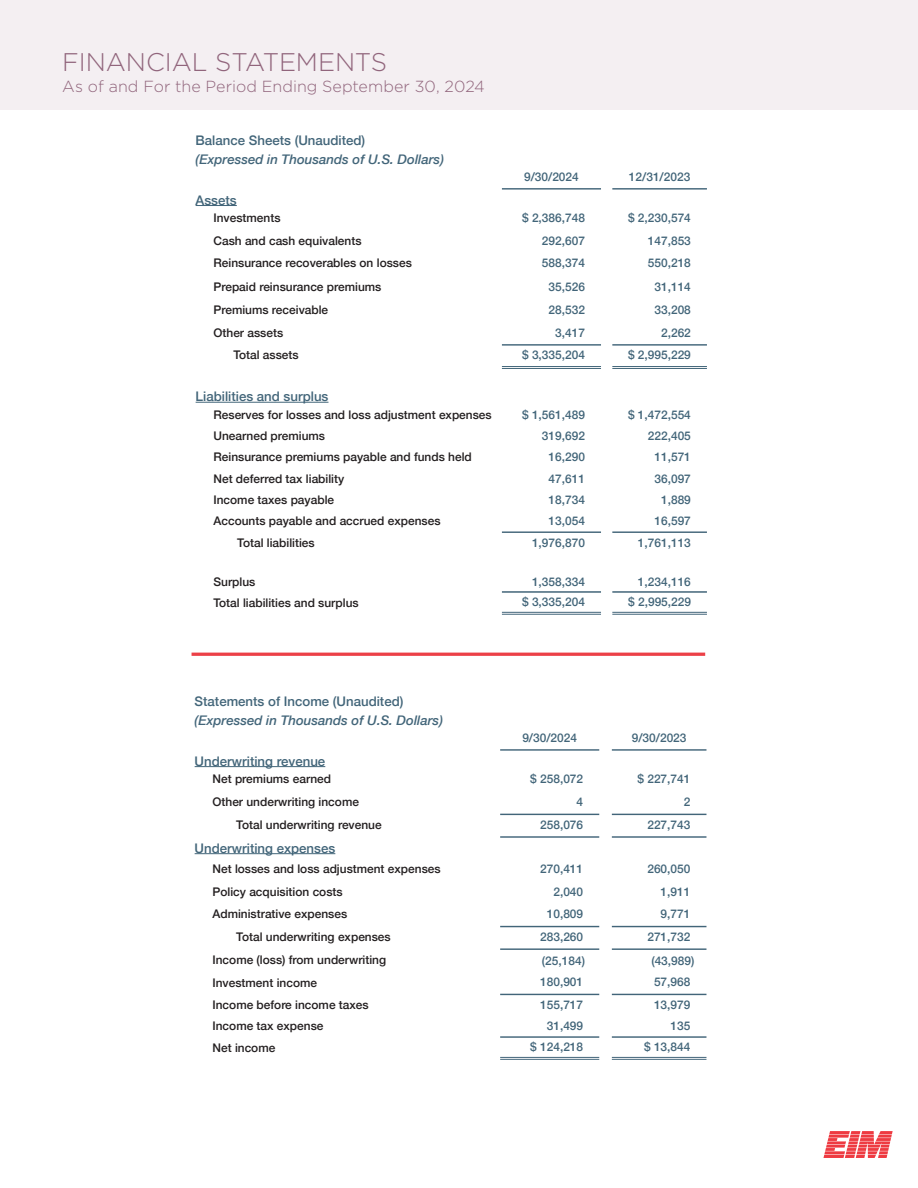
<style>
.page{position:relative;width:918px;height:1188px;background:#fff}
.page>*{position:absolute;margin:0;border:0;box-sizing:border-box;transform-origin:0 0}
.t1{font:300 25.5px "Gotham";letter-spacing:-.01em;color:#91657c}
.t2{font:300 16.05px "Gotham";letter-spacing:.005em;color:#91657c}
.t3{font:500 13.2px "Helvetica Neue";color:#426579}
.t4{font:italic 500 13.2px "Helvetica Neue";color:#426579}
.t5{font:500 11.85px "Helvetica Neue";color:#231f20}
.t6{font:500 11.85px "Helvetica Neue";color:#426579}
</style>
<div class="page">
<div style="left:0;top:0;width:918px;height:110px;background:#f4eff2"></div>
<hr style="left:192px;top:653px;width:513px;height:3px;background:#ec4047">
<svg style="left:823px;top:1131px;width:70px;height:27px"></svg>
<hr style="left:502px;top:366px;width:99px;height:1px;background:#426579">
<hr style="left:502px;top:368px;width:99px;height:1px;background:#426579">
<hr style="left:612px;top:366px;width:95px;height:1px;background:#426579">
<hr style="left:612px;top:368px;width:95px;height:1px;background:#426579">
<hr style="left:502px;top:188px;width:99px;height:2px;background:#426579">
<hr style="left:612px;top:188px;width:95px;height:2px;background:#426579">
<hr style="left:502px;top:344px;width:99px;height:2px;background:#426579">
<hr style="left:612px;top:344px;width:95px;height:2px;background:#426579">
<hr style="left:502px;top:612px;width:99px;height:1px;background:#426579">
<hr style="left:502px;top:614px;width:99px;height:1px;background:#426579">
<hr style="left:612px;top:612px;width:95px;height:1px;background:#426579">
<hr style="left:612px;top:614px;width:95px;height:1px;background:#426579">
<hr style="left:502px;top:531px;width:99px;height:2px;background:#426579">
<hr style="left:612px;top:531px;width:95px;height:2px;background:#426579">
<hr style="left:502px;top:591px;width:99px;height:2px;background:#426579">
<hr style="left:612px;top:591px;width:95px;height:2px;background:#426579">
<hr style="left:196px;top:205px;width:41px;height:1px;background:#426579">
<hr style="left:196px;top:402px;width:132px;height:1px;background:#426579">
<hr style="left:500px;top:749px;width:99px;height:2px;background:#426579">
<hr style="left:612px;top:749px;width:94px;height:2px;background:#426579">
<hr style="left:500px;top:814px;width:99px;height:1px;background:#426579">
<hr style="left:612px;top:814px;width:94px;height:1px;background:#426579">
<hr style="left:500px;top:926px;width:99px;height:1px;background:#426579">
<hr style="left:612px;top:926px;width:94px;height:1px;background:#426579">
<hr style="left:500px;top:948px;width:99px;height:2px;background:#426579">
<hr style="left:612px;top:948px;width:94px;height:2px;background:#426579">
<hr style="left:500px;top:994px;width:99px;height:1px;background:#426579">
<hr style="left:612px;top:994px;width:94px;height:1px;background:#426579">
<hr style="left:500px;top:1036px;width:99px;height:2px;background:#426579">
<hr style="left:612px;top:1036px;width:94px;height:2px;background:#426579">
<hr style="left:500px;top:1057px;width:99px;height:1px;background:#426579">
<hr style="left:500px;top:1059px;width:99px;height:1px;background:#426579">
<hr style="left:612px;top:1057px;width:94px;height:1px;background:#426579">
<hr style="left:612px;top:1059px;width:94px;height:1px;background:#426579">
<hr style="left:500px;top:836px;width:99px;height:2px;background:#426579">
<hr style="left:612px;top:836px;width:94px;height:2px;background:#426579">
<hr style="left:195px;top:766px;width:130px;height:1px;background:#426579">
<hr style="left:195px;top:853px;width:140px;height:1px;background:#426579">
<p class="t1" style="left:62px;top:46px;width:326px">FINANCIAL STATEMENTS</p>
<p class="t2" style="left:62px;top:76px;width:424px">As of and For the Period Ending September 30, 2024</p>
<p class="t3" style="left:196px;top:130px;width:171px">Balance Sheets (Unaudited)</p>
<p class="t4" style="left:196px;top:148px;width:250px">(Expressed in Thousands of U.S. Dollars)</p>
<p class="t6" style="left:524px;top:168px;width:56px">9/30/2024</p>
<p class="t6" style="left:629px;top:168px;width:63px">12/31/2023</p>
<p class="t3" style="left:196px;top:189px;width:43px">Assets</p>
<p class="t5" style="left:213px;top:208px;width:69px">Investments</p>
<p class="t6" style="left:522px;top:208px;width:64px">$ 2,386,748</p>
<p class="t6" style="left:628px;top:208px;width:64px">$ 2,230,574</p>
<p class="t5" style="left:213px;top:231px;width:150px">Cash and cash equivalents</p>
<p class="t6" style="left:542px;top:231px;width:45px">292,607</p>
<p class="t6" style="left:648px;top:231px;width:45px">147,853</p>
<p class="t5" style="left:213px;top:254px;width:200px">Reinsurance recoverables on losses</p>
<p class="t6" style="left:542px;top:254px;width:45px">588,374</p>
<p class="t6" style="left:648px;top:254px;width:45px">550,218</p>
<p class="t5" style="left:213px;top:278px;width:169px">Prepaid reinsurance premiums</p>
<p class="t6" style="left:549px;top:278px;width:38px">35,526</p>
<p class="t6" style="left:654px;top:278px;width:38px">31,114</p>
<p class="t5" style="left:213px;top:300px;width:116px">Premiums receivable</p>
<p class="t6" style="left:549px;top:300px;width:38px">28,532</p>
<p class="t6" style="left:654px;top:300px;width:38px">33,208</p>
<p class="t5" style="left:213px;top:323px;width:71px">Other assets</p>
<p class="t6" style="left:555px;top:323px;width:31px">3,417</p>
<p class="t6" style="left:661px;top:323px;width:31px">2,262</p>
<p class="t5" style="left:233px;top:346px;width:67px">Total assets</p>
<p class="t6" style="left:522px;top:346px;width:64px">$ 3,335,204</p>
<p class="t6" style="left:628px;top:346px;width:64px">$ 2,995,229</p>
<p class="t3" style="left:196px;top:386px;width:134px">Liabilities and surplus</p>
<p class="t5" style="left:213px;top:405px;width:280px">Reserves for losses and loss adjustment expenses</p>
<p class="t6" style="left:522px;top:405px;width:64px">$ 1,561,489</p>
<p class="t6" style="left:628px;top:405px;width:64px">$ 1,472,554</p>
<p class="t5" style="left:213px;top:426px;width:113px">Unearned premiums</p>
<p class="t6" style="left:542px;top:426px;width:45px">319,692</p>
<p class="t6" style="left:648px;top:426px;width:45px">222,405</p>
<p class="t5" style="left:213px;top:448px;width:260px">Reinsurance premiums payable and funds held</p>
<p class="t6" style="left:549px;top:448px;width:38px">16,290</p>
<p class="t6" style="left:654px;top:448px;width:38px">11,571</p>
<p class="t5" style="left:213px;top:469px;width:132px">Net deferred tax liability</p>
<p class="t6" style="left:549px;top:469px;width:38px">47,611</p>
<p class="t6" style="left:654px;top:469px;width:38px">36,097</p>
<p class="t5" style="left:213px;top:490px;width:122px">Income taxes payable</p>
<p class="t6" style="left:549px;top:490px;width:38px">18,734</p>
<p class="t6" style="left:661px;top:490px;width:31px">1,889</p>
<p class="t5" style="left:213px;top:512px;width:229px">Accounts payable and accrued expenses</p>
<p class="t6" style="left:549px;top:512px;width:38px">13,054</p>
<p class="t6" style="left:654px;top:512px;width:38px">16,597</p>
<p class="t5" style="left:237px;top:533px;width:79px">Total liabilities</p>
<p class="t6" style="left:532px;top:533px;width:54px">1,976,870</p>
<p class="t6" style="left:638px;top:533px;width:54px">1,761,113</p>
<p class="t5" style="left:213px;top:572px;width:43px">Surplus</p>
<p class="t6" style="left:532px;top:572px;width:54px">1,358,334</p>
<p class="t6" style="left:638px;top:572px;width:54px">1,234,116</p>
<p class="t5" style="left:213px;top:593px;width:147px">Total liabilities and surplus</p>
<p class="t6" style="left:522px;top:593px;width:64px">$ 3,335,204</p>
<p class="t6" style="left:628px;top:593px;width:64px">$ 2,995,229</p>
<p class="t3" style="left:195px;top:691px;width:210px">Statements of Income (Unaudited)</p>
<p class="t4" style="left:195px;top:709px;width:250px">(Expressed in Thousands of U.S. Dollars)</p>
<p class="t6" style="left:522px;top:728px;width:56px">9/30/2024</p>
<p class="t6" style="left:632px;top:728px;width:56px">9/30/2023</p>
<p class="t3" style="left:195px;top:750px;width:132px">Underwriting revenue</p>
<p class="t5" style="left:213px;top:769px;width:120px">Net premiums earned</p>
<p class="t6" style="left:530px;top:769px;width:54px">$ 258,072</p>
<p class="t6" style="left:637px;top:769px;width:54px">$ 227,741</p>
<p class="t5" style="left:213px;top:792px;width:148px">Other underwriting income</p>
<p class="t6" style="left:577px;top:792px;width:8px">4</p>
<p class="t6" style="left:684px;top:792px;width:8px">2</p>
<p class="t5" style="left:236px;top:815px;width:147px">Total underwriting revenue</p>
<p class="t6" style="left:540px;top:815px;width:45px">258,076</p>
<p class="t6" style="left:647px;top:815px;width:45px">227,743</p>
<p class="t3" style="left:195px;top:837px;width:142px">Underwriting expenses</p>
<p class="t5" style="left:213px;top:859px;width:230px">Net losses and loss adjustment expenses</p>
<p class="t6" style="left:540px;top:859px;width:45px">270,411</p>
<p class="t6" style="left:647px;top:859px;width:45px">260,050</p>
<p class="t5" style="left:213px;top:882px;width:132px">Policy acquisition costs</p>
<p class="t6" style="left:553px;top:882px;width:31px">2,040</p>
<p class="t6" style="left:661px;top:882px;width:31px">1,911</p>
<p class="t5" style="left:213px;top:905px;width:136px">Administrative expenses</p>
<p class="t6" style="left:547px;top:905px;width:38px">10,809</p>
<p class="t6" style="left:661px;top:905px;width:31px">9,771</p>
<p class="t5" style="left:236px;top:927px;width:156px">Total underwriting expenses</p>
<p class="t6" style="left:540px;top:927px;width:45px">283,260</p>
<p class="t6" style="left:647px;top:927px;width:45px">271,732</p>
<p class="t5" style="left:213px;top:950px;width:175px">Income (loss) from underwriting</p>
<p class="t5" style="left:213px;top:973px;width:106px">Investment income</p>
<p class="t6" style="left:540px;top:972px;width:45px">180,901</p>
<p class="t6" style="left:654px;top:972px;width:38px">57,968</p>
<p class="t5" style="left:213px;top:995px;width:158px">Income before income taxes</p>
<p class="t6" style="left:540px;top:995px;width:45px">155,717</p>
<p class="t6" style="left:654px;top:995px;width:38px">13,979</p>
<p class="t5" style="left:213px;top:1017px;width:112px">Income tax expense</p>
<p class="t6" style="left:547px;top:1016px;width:38px">31,499</p>
<p class="t6" style="left:671px;top:1016px;width:21px">135</p>
<p class="t5" style="left:213px;top:1038px;width:64px">Net income</p>
<p class="t6" style="left:530px;top:1038px;width:54px">$ 124,218</p>
<p class="t6" style="left:644px;top:1038px;width:48px">$ 13,844</p>
<p class="t6" style="left:542px;top:951px;width:45px">(25,184)</p>
<p class="t6" style="left:651px;top:951px;width:45px">(43,989)</p>
</div>
